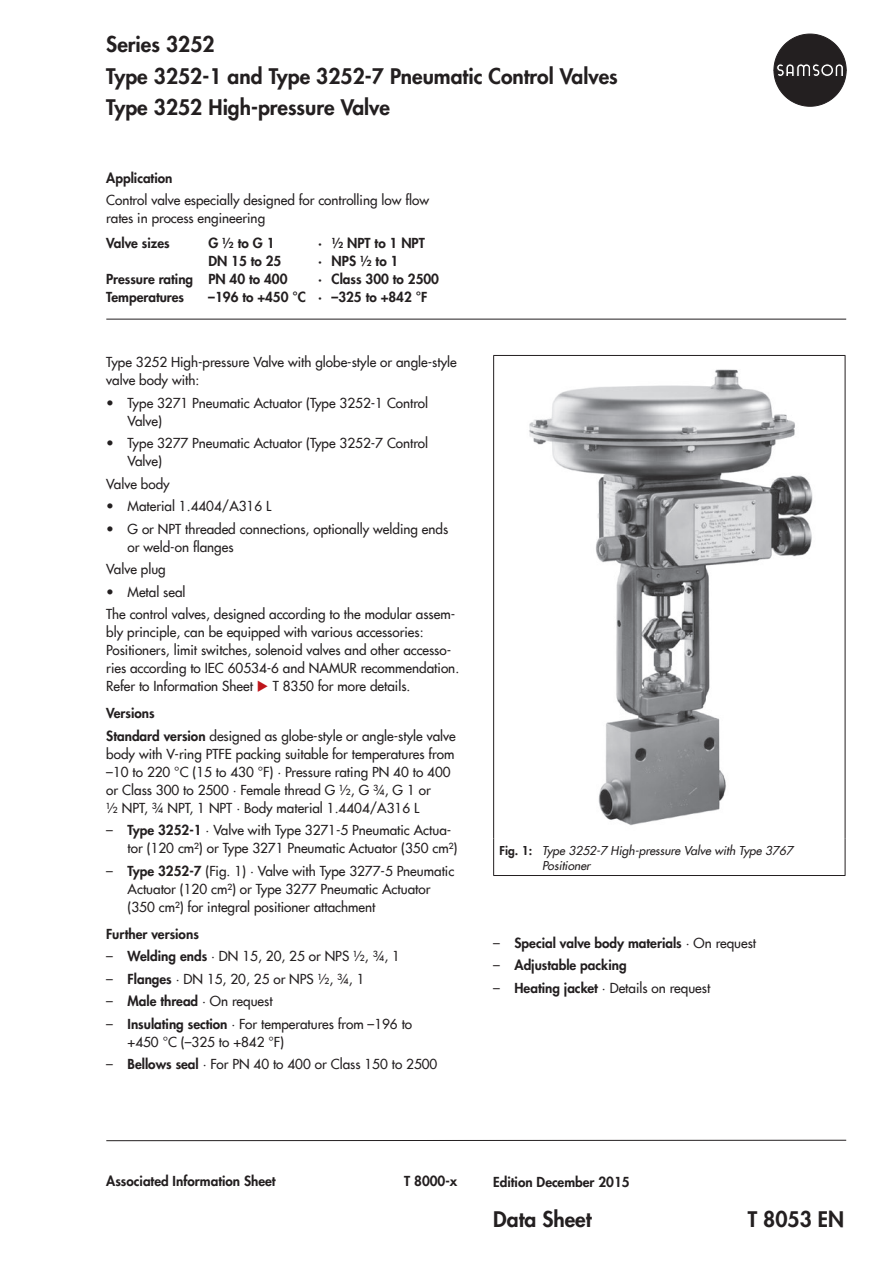
<style>
.page{position:relative;width:893px;height:1263px;background:#fff}
.page>*{position:absolute;margin:0;border:0;box-sizing:border-box;transform-origin:0 0}
.t1{font:800 21px/31.5px "Futura Com";color:#231f20}
.t2{font:500 13.5px/18px "Futura Com";color:#231f20}
.t3{font:800 13.5px "Futura Com";color:#231f20}
.t4{font:italic 500 12px/15px "Futura Com";color:#231f20}
.s1{font-family:"Futura";font-weight:400}
.s2{color:#be151b}
.s3{font-weight:800}
.s4{font-weight:500}
.s5{font-weight:800;font-style:normal}
</style>
<div class="page">
<svg style="left:774px;top:34px;width:72px;height:72px"></svg>
<hr style="left:106px;top:319px;width:740px;height:1px;background:#231f20">
<svg style="left:106px;top:1139px;width:741px;height:2px"></svg>
<hr style="left:493px;top:355px;width:352px;height:1px;background:#231f20">
<hr style="left:493px;top:356px;width:1px;height:483px;background:#231f20">
<hr style="left:845px;top:356px;width:1px;height:483px;background:#231f20">
<hr style="left:493px;top:839px;width:1px;height:36px;background:#231f20">
<hr style="left:845px;top:839px;width:1px;height:36px;background:#231f20">
<hr style="left:493px;top:875px;width:352px;height:1px;background:#231f20">
<img style="left:529px;top:369px;width:284px;height:457px">
<h1 class="t1" style="left:106px;top:28px;width:513px">Series 3252<br>Type 3252-1 and Type 3252-7 Pneumatic Control Valves<br>Type 3252 High-pressure Valve</h1>
<p class="t3" style="left:106px;top:167px;width:68px">Application</p>
<p class="t2" style="left:106px;top:190px;width:324px">Control valve especially designed for controlling low flow rates in process engineering</p>
<p class="t3" style="left:106px;top:232px;width:65px">Valve sizes</p>
<p class="t3" style="left:208px;top:232px;width:68px">G ½ to G 1</p>
<p class="t3" style="left:318px;top:232px;width:108px">· ½ NPT to 1 NPT</p>
<p class="t3" style="left:208px;top:250px;width:74px">DN 15 to 25</p>
<p class="t3" style="left:318px;top:250px;width:82px">· NPS ½ to 1</p>
<p class="t3" style="left:106px;top:268px;width:183px">Pressure rating PN 40 to 400</p>
<p class="t3" style="left:318px;top:268px;width:122px">· Class 300 to 2500</p>
<p class="t3" style="left:106px;top:286px;width:79px">Temperatures</p>
<p class="t3" style="left:208px;top:286px;width:221px">–196 to +450 °C · –325 to +842 °F</p>
<p class="t2" style="left:106px;top:352px;width:352px">Type 3252 High-pressure Valve with globe-style or angle-style valve body with:</p>
<p class="t2" style="left:128px;top:393px;width:302px;text-indent:-21px"><span class="s1">•</span> Type 3271 Pneumatic Actuator (Type 3252-1 Control<br>Valve)</p>
<p class="t2" style="left:128px;top:433px;width:302px;text-indent:-21px"><span class="s1">•</span> Type 3277 Pneumatic Actuator (Type 3252-7 Control<br>Valve)</p>
<p class="t2" style="left:106px;top:474px;width:65px">Valve body</p>
<p class="t2" style="left:106px;top:496px;width:167px"><span class="s1">•</span> Material 1.4404/A316 L</p>
<p class="t2" style="left:128px;top:519px;width:322px;text-indent:-21px"><span class="s1">•</span> G or NPT threaded connections, optionally welding ends or weld-on flanges</p>
<p class="t2" style="left:106px;top:559px;width:61px">Valve plug</p>
<p class="t2" style="left:106px;top:580px;width:350px;line-height:22.5px"><span class="s1">•</span> Metal seal<br>The control valves, designed according to the modular assem-</p>
<p class="t2" style="left:106px;top:622px;width:354px">bly principle, can be equipped with various accessories:<br>Positioners, limit switches, solenoid valves and other accesso&shy;ries according to IEC 60534-6 and NAMUR recommendation.<br>Refer to Information Sheet <span class="s2">◆</span> T 8350 for more details.</p>
<p class="t2" style="left:106px;top:701px;width:351px;line-height:22.5px"><span class="s3">Versions<br>Standard version</span> designed as globe-style or angle-style valve</p>
<p class="t2" style="left:106px;top:744px;width:350px">body with V-ring PTFE packing suitable for temperatures from –10 to 220 °C (15 to 430 °F) · Pressure rating PN 40 to 400 or Class 300 to 2500 · Female thread G ½, G ¾, G 1 or<br>½ NPT, ¾ NPT, 1 NPT · Body material 1.4404/A316 L</p>
<p class="t2" style="left:128px;top:820px;width:331px;text-indent:-21px"><span class="s1">–</span> <span class="s3">Type 3252-1</span> · Valve with Type 3271-5 Pneumatic Actua&shy;tor (120 cm²) or Type 3271 Pneumatic Actuator (350 cm²)</p>
<p class="t2" style="left:128px;top:861px;width:328px;text-indent:-21px"><span class="s1">–</span> <span class="s3">Type 3252-7</span> (Fig. 1) · Valve with Type 3277-5 Pneumatic<br>Actuator (120 cm²) or Type 3277 Pneumatic Actuator (350 cm²) for integral positioner attachment</p>
<p class="t3" style="left:106px;top:923px;width:94px">Further versions</p>
<p class="t2" style="left:106px;top:946px;width:295px"><span class="s1">–</span> <span class="s3">Welding ends</span> · DN 15, 20, 25 or NPS ½, ¾, 1</p>
<p class="t2" style="left:106px;top:969px;width:260px"><span class="s1">–</span> <span class="s3">Flanges</span> · DN 15, 20, 25 or NPS ½, ¾, 1</p>
<p class="t3" style="left:106px;top:991px;width:168px"><span class="s1">–</span> Male thread <span class="s4">· On request</span></p>
<p class="t2" style="left:128px;top:1014px;width:286px;text-indent:-21px"><span class="s1">–</span> <span class="s3">Insulating section</span> · For temperatures from –196 to +450 °C (–325 to +842 °F)</p>
<p class="t2" style="left:106px;top:1054px;width:333px"><span class="s1">–</span> <span class="s3">Bellows seal</span> · For PN 40 to 400 or Class 150 to 2500</p>
<p class="t4" style="left:542px;top:842px;width:252px;text-indent:-43px"><span class="s5">Fig. 1:</span> Type 3252-7 High-pressure Valve with Type 3767<br>Positioner</p>
<p class="t3" style="left:493px;top:932px;width:264px"><span class="s1">–</span> Special valve body materials <span class="s4">· On request</span></p>
<p class="t3" style="left:493px;top:955px;width:135px"><span class="s1">–</span> Adjustable packing</p>
<p class="t2" style="left:493px;top:978px;width:218px"><span class="s1">–</span> <span class="s3">Heating jacket</span> · Details on request</p>
<p class="t3" style="left:106px;top:1171px;width:171px">Associated Information Sheet</p>
<p class="t3" style="left:404px;top:1171px;width:54px">T 8000-x</p>
<p class="t3" style="left:493px;top:1172px;width:138px">Edition December 2015</p>
<h1 class="t1" style="left:493px;top:1203px;width:100px">Data Sheet</h1>
<h1 class="t1" style="left:748px;top:1203px;width:98px">T 8053 EN</h1>
</div>
